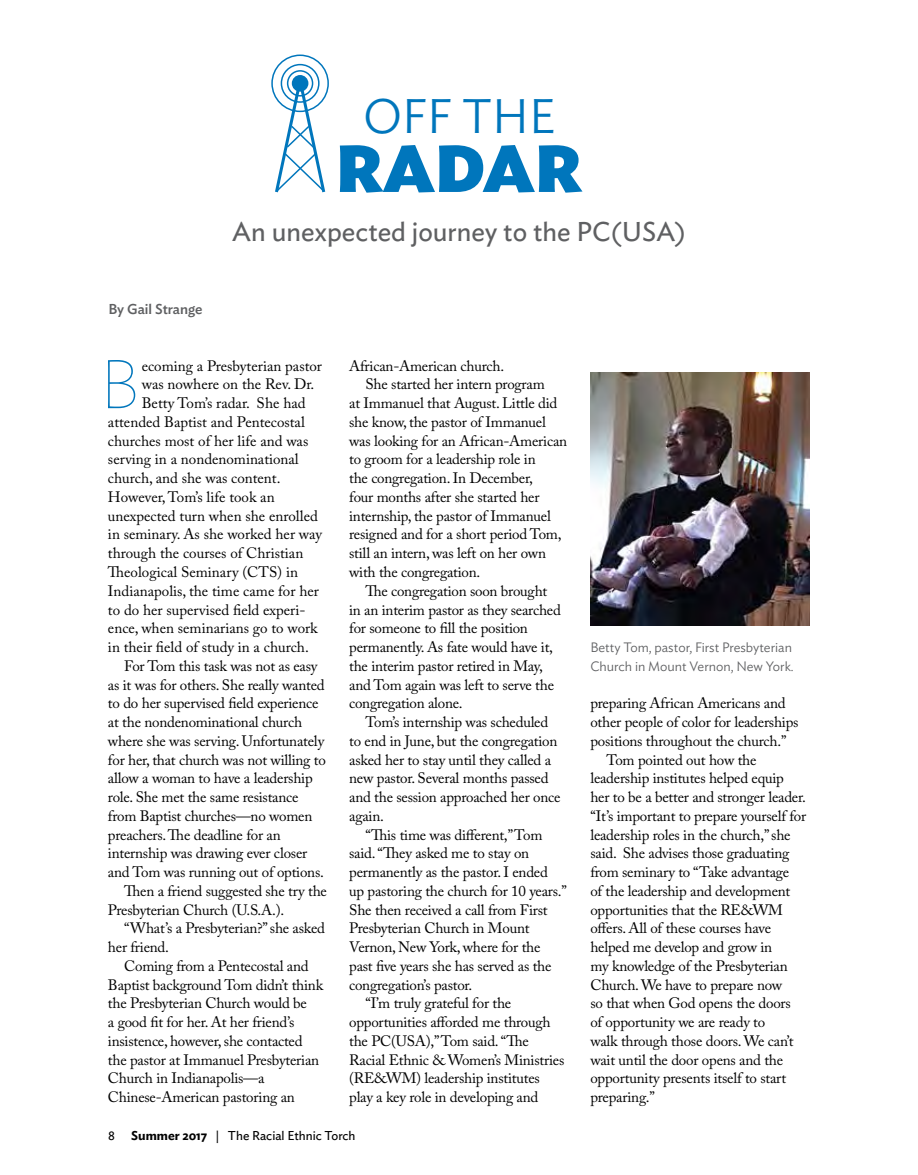
<style>
.page{position:relative;width:918px;height:1175px;background:#fff}
.page>*{position:absolute;margin:0;border:0;box-sizing:border-box;transform-origin:0 0}
.t1{font:100 68.25px "Ideal Sans";color:#0076bc}
.t2{font:900 66px "Ideal Sans";letter-spacing:-.005em;color:#0076bc}
.t3{font:300 48px "Ideal Sans";color:#0076bc}
.t4{font:27px "Ideal Sans";color:#5f6062}
.t5{font:15px "Adobe Caslon Pro";letter-spacing:-.015em;color:#000}
.t6{font:500 14.25px "Ideal Sans";color:#5f6062}
.t7{font:300 13.5px/18.8px "Ideal Sans";color:#5f6062}
.t8{font:12.75px "Ideal Sans";color:#000}
.s1{font-weight:600}
</style>
<div class="page">
<img style="left:590px;top:372px;width:220px;height:253px">
<div style="left:292px;top:75px;width:16px;height:17px;background:#0076bc;border-radius:50%"></div>
<div style="left:287px;top:70px;width:26px;height:27px;border:2px solid #0076bc;border-radius:50%"></div>
<div style="left:281px;top:64px;width:39px;height:39px;border:2px solid #0076bc;border-radius:50%"></div>
<div style="left:271px;top:55px;width:58px;height:57px;border:2px solid #0076bc;border-radius:50%"></div>
<svg style="left:273px;top:81px;width:54px;height:112px"></svg>
<p class="t6" style="left:108px;top:298px;width:96px">By Gail Strange</p>
<h3 class="t3" style="left:363px;top:79px;width:194px">OFF THE</h3>
<h2 class="t2" style="left:336px;top:115px;width:248px">RADAR</h2>
<h3 class="t4" style="left:232px;top:211px;width:455px">An unexpected journey to the PC(USA)</h3>
<h1 class="t1" style="left:100px;top:331px;width:41px">B</h1>
<p class="t5" style="left:142px;top:357px;width:182px">ecoming a Presbyterian pastor</p>
<p class="t5" style="left:142px;top:375px;width:174px">was nowhere on the Rev. Dr.</p>
<p class="t5" style="left:142px;top:394px;width:165px">Betty Tom’s radar. She had</p>
<p class="t5" style="left:108px;top:413px;width:198px">attended Baptist and Pentecostal</p>
<p class="t5" style="left:108px;top:432px;width:202px">churches most of her life and was</p>
<p class="t5" style="left:108px;top:450px;width:192px">serving in a nondenominational</p>
<p class="t5" style="left:108px;top:469px;width:174px">church, and she was content.</p>
<p class="t5" style="left:108px;top:488px;width:168px">However, Tom’s life took an</p>
<p class="t5" style="left:108px;top:507px;width:211px">unexpected turn when she enrolled</p>
<p class="t5" style="left:108px;top:525px;width:216px">in seminary. As she worked her way</p>
<p class="t5" style="left:108px;top:544px;width:197px">through the courses of Christian</p>
<p class="t5" style="left:108px;top:563px;width:192px">Theological Seminary (CTS) in</p>
<p class="t5" style="left:108px;top:582px;width:212px">Indianapolis, the time came for her</p>
<p class="t5" style="left:108px;top:600px;width:199px">to do her supervised field experi-</p>
<p class="t5" style="left:108px;top:619px;width:211px">ence, when seminarians go to work</p>
<p class="t5" style="left:108px;top:638px;width:202px">in their field of study in a church.</p>
<p class="t5" style="left:124px;top:657px;width:195px">For Tom this task was not as easy</p>
<p class="t5" style="left:108px;top:675px;width:218px">as it was for others. She really wanted</p>
<p class="t5" style="left:108px;top:694px;width:212px">to do her supervised field experience</p>
<p class="t5" style="left:108px;top:713px;width:196px">at the nondenominational church</p>
<p class="t5" style="left:108px;top:732px;width:218px">where she was serving. Unfortunately</p>
<p class="t5" style="left:108px;top:750px;width:219px">for her, that church was not willing to</p>
<p class="t5" style="left:108px;top:769px;width:206px">allow a woman to have a leadership</p>
<p class="t5" style="left:108px;top:788px;width:192px">role. She met the same resistance</p>
<p class="t5" style="left:108px;top:807px;width:206px">from Baptist churches—no women</p>
<p class="t5" style="left:108px;top:825px;width:174px">preachers. The deadline for an</p>
<p class="t5" style="left:108px;top:844px;width:201px">internship was drawing ever closer</p>
<p class="t5" style="left:108px;top:863px;width:217px">and Tom was running out of options.</p>
<p class="t5" style="left:124px;top:882px;width:204px">Then a friend suggested she try the</p>
<p class="t5" style="left:108px;top:900px;width:178px">Presbyterian Church (U.S.A.).</p>
<p class="t5" style="left:124px;top:919px;width:202px">“What’s a Presbyterian?” she asked</p>
<p class="t5" style="left:108px;top:938px;width:63px">her friend.</p>
<p class="t5" style="left:124px;top:957px;width:186px">Coming from a Pentecostal and</p>
<p class="t5" style="left:108px;top:975px;width:217px">Baptist background Tom didn’t think</p>
<p class="t5" style="left:108px;top:994px;width:200px">the Presbyterian Church would be</p>
<p class="t5" style="left:108px;top:1013px;width:188px">a good fit for her. At her friend’s</p>
<p class="t5" style="left:108px;top:1032px;width:196px">insistence, however, she contacted</p>
<p class="t5" style="left:108px;top:1050px;width:213px">the pastor at Immanuel Presbyterian</p>
<p class="t5" style="left:108px;top:1069px;width:158px">Church in Indianapolis—a</p>
<p class="t5" style="left:108px;top:1088px;width:188px">Chinese-American pastoring an</p>
<p class="t5" style="left:349px;top:357px;width:156px">African-American church.</p>
<p class="t5" style="left:365px;top:375px;width:181px">She started her intern program</p>
<p class="t5" style="left:349px;top:394px;width:210px">at Immanuel that August. Little did</p>
<p class="t5" style="left:349px;top:413px;width:198px">she know, the pastor of Immanuel</p>
<p class="t5" style="left:349px;top:432px;width:220px">was looking for an African-American</p>
<p class="t5" style="left:349px;top:450px;width:188px">to groom for a leadership role in</p>
<p class="t5" style="left:349px;top:469px;width:185px">the congregation. In December,</p>
<p class="t5" style="left:349px;top:488px;width:192px">four months after she started her</p>
<p class="t5" style="left:349px;top:507px;width:203px">internship, the pastor of Immanuel</p>
<p class="t5" style="left:349px;top:525px;width:214px">resigned and for a short period Tom,</p>
<p class="t5" style="left:349px;top:544px;width:198px">still an intern, was left on her own</p>
<p class="t5" style="left:349px;top:563px;width:133px">with the congregation.</p>
<p class="t5" style="left:365px;top:582px;width:183px">The congregation soon brought</p>
<p class="t5" style="left:349px;top:600px;width:213px">in an interim pastor as they searched</p>
<p class="t5" style="left:349px;top:619px;width:180px">for someone to fill the position</p>
<p class="t5" style="left:349px;top:638px;width:205px">permanently. As fate would have it,</p>
<p class="t5" style="left:349px;top:657px;width:195px">the interim pastor retired in May,</p>
<p class="t5" style="left:349px;top:675px;width:206px">and Tom again was left to serve the</p>
<p class="t5" style="left:349px;top:694px;width:115px">congregation alone.</p>
<p class="t5" style="left:365px;top:713px;width:184px">Tom’s internship was scheduled</p>
<p class="t5" style="left:349px;top:732px;width:210px">to end in June, but the congregation</p>
<p class="t5" style="left:349px;top:750px;width:203px">asked her to stay until they called a</p>
<p class="t5" style="left:349px;top:769px;width:201px">new pastor. Several months passed</p>
<p class="t5" style="left:349px;top:788px;width:213px">and the session approached her once</p>
<p class="t5" style="left:349px;top:807px;width:36px">again.</p>
<p class="t5" style="left:365px;top:825px;width:179px">“This time was different,” Tom</p>
<p class="t5" style="left:349px;top:844px;width:181px">said. “They asked me to stay on</p>
<p class="t5" style="left:349px;top:863px;width:200px">permanently as the pastor. I ended</p>
<p class="t5" style="left:349px;top:882px;width:219px">up pastoring the church for 10 years.”</p>
<p class="t5" style="left:349px;top:900px;width:200px">She then received a call from First</p>
<p class="t5" style="left:349px;top:919px;width:182px">Presbyterian Church in Mount</p>
<p class="t5" style="left:349px;top:938px;width:193px">Vernon, New York, where for the</p>
<p class="t5" style="left:349px;top:957px;width:204px">past five years she has served as the</p>
<p class="t5" style="left:349px;top:975px;width:125px">congregation’s pastor.</p>
<p class="t5" style="left:365px;top:994px;width:147px">“I’m truly grateful for the</p>
<p class="t5" style="left:349px;top:1013px;width:203px">opportunities afforded me through</p>
<p class="t5" style="left:349px;top:1032px;width:181px">the PC(USA),” Tom said. “The</p>
<p class="t5" style="left:349px;top:1050px;width:217px">Racial Ethnic &amp; Women’s Ministries</p>
<p class="t5" style="left:349px;top:1069px;width:192px">(RE&amp;WM) leadership institutes</p>
<p class="t5" style="left:349px;top:1088px;width:191px">play a key role in developing and</p>
<p class="t8" style="left:108px;top:1125px;width:8px">8</p>
<p class="t8" style="left:131px;top:1125px;width:226px"><span class="s1">Summer 2017</span> | The Racial Ethnic Torch</p>
<p class="t7" style="left:590px;top:637px;width:205px">Betty Tom, pastor, First Presbyterian<br>Church in Mount Vernon, New York.</p>
<p class="t5" style="left:590px;top:694px;width:197px">preparing African Americans and</p>
<p class="t5" style="left:590px;top:713px;width:210px">other people of color for leaderships</p>
<p class="t5" style="left:590px;top:732px;width:198px">positions throughout the church.”</p>
<p class="t5" style="left:607px;top:750px;width:151px">Tom pointed out how the</p>
<p class="t5" style="left:590px;top:769px;width:195px">leadership institutes helped equip</p>
<p class="t5" style="left:590px;top:788px;width:217px">her to be a better and stronger leader.</p>
<p class="t5" style="left:590px;top:807px;width:217px">“It’s important to prepare yourself for</p>
<p class="t5" style="left:590px;top:825px;width:202px">leadership roles in the church,” she</p>
<p class="t5" style="left:590px;top:844px;width:201px">said. She advises those graduating</p>
<p class="t5" style="left:590px;top:863px;width:200px">from seminary to “Take advantage</p>
<p class="t5" style="left:590px;top:882px;width:201px">of the leadership and development</p>
<p class="t5" style="left:590px;top:900px;width:194px">opportunities that the RE&amp;WM</p>
<p class="t5" style="left:590px;top:919px;width:182px">offers. All of these courses have</p>
<p class="t5" style="left:590px;top:938px;width:183px">helped me develop and grow in</p>
<p class="t5" style="left:590px;top:957px;width:199px">my knowledge of the Presbyterian</p>
<p class="t5" style="left:590px;top:975px;width:193px">Church. We have to prepare now</p>
<p class="t5" style="left:590px;top:994px;width:202px">so that when God opens the doors</p>
<p class="t5" style="left:590px;top:1013px;width:176px">of opportunity we are ready to</p>
<p class="t5" style="left:590px;top:1032px;width:205px">walk through those doors. We can’t</p>
<p class="t5" style="left:590px;top:1050px;width:194px">wait until the door opens and the</p>
<p class="t5" style="left:590px;top:1069px;width:197px">opportunity presents itself to start</p>
<p class="t5" style="left:590px;top:1088px;width:66px">preparing.”</p>
</div>
